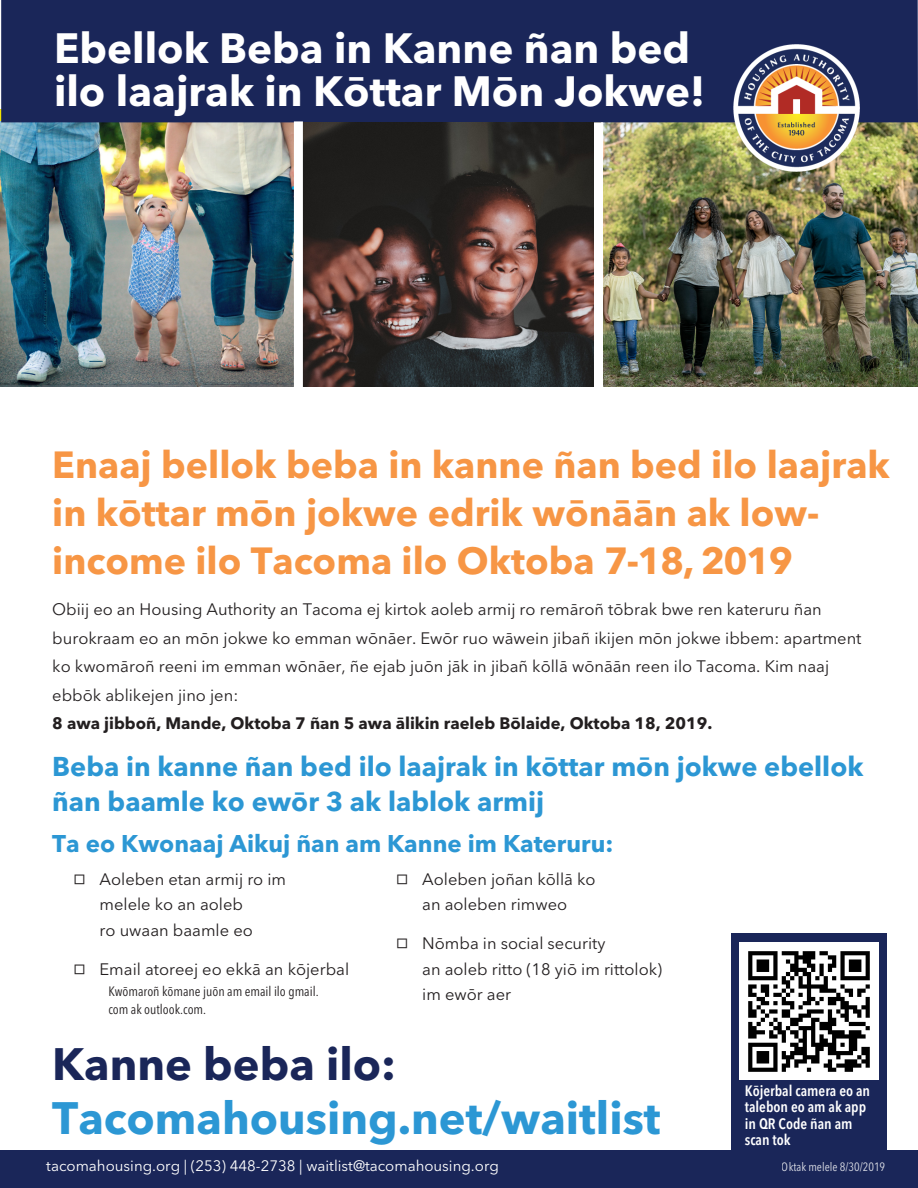
<style>
.page{position:relative;width:918px;height:1188px;background:#fff}
.page>*{position:absolute;margin:0;border:0;box-sizing:border-box;transform-origin:0 0}
.t1{font:700 45px "Avenir Next LT Pro";color:#2c97d4}
.t2{font:700 45px "Avenir Next LT Pro";color:#1a2659}
.t3{font:700 42px/43.5px "Avenir Next LT Pro";color:#fff}
.t4{font:700 37.5px/48px "Avenir Next LT Pro";color:#f79645}
.t5{font:700 27px/35.4px "Avenir Next LT Pro";color:#2c97d4}
.t6{font:700 24px "Avenir Next LT Pro";color:#2c97d4}
.t7{font:16.5px/25.5px "Avenir Next LT Pro";color:#231f20}
.t8{font:15px "Avenir Next LT Pro";color:#fff}
.t9{font:600 condensed 15px/16.5px "Avenir Next LT Pro";color:#fff}
.t10{font:condensed 13.5px/18px "Avenir Next LT Pro";color:#231f20}
.t11{font:condensed 12px "Avenir Next LT Pro";color:#fff}
.s1{font-weight:700}
.s2{font-family:"Leelawadee UI"}
</style>
<div class="page">
<div style="left:731px;top:933px;width:156px;height:219px;background:#1a2659"></div>
<img style="left:0;top:121px;width:294px;height:266px">
<img style="left:603px;top:122px;width:315px;height:265px">
<div style="left:1px;top:0;width:917px;height:122px;background:#1a2659"></div>
<img style="left:733px;top:45px;width:127px;height:126px">
<div style="left:0;top:1150px;width:918px;height:38px;background:#1a2659"></div>
<img style="left:303px;top:122px;width:291px;height:265px">
<div style="left:294px;top:121px;width:9px;height:270px;background:#fff"></div>
<div style="left:740px;top:942px;width:139px;height:138px;background:#fff"></div>
<img style="left:748px;top:951px;width:122px;height:121px">
<p class="t3" style="left:54px;top:26px;width:653px">Ebellok Beba in Kanne ñan bed ilo laajrak in Kōttar Mōn Jokwe!</p>
<p class="t4" style="left:52px;top:440px;width:839px">Enaaj bellok beba in kanne ñan bed ilo laajrak in kōttar mōn jokwe edrik wōnāān ak low&shy;income ilo Tacoma ilo Oktoba 7-18, 2019</p>
<p class="t7" style="left:52px;top:595px;width:811px;line-height:28.5px">Obiij eo an Housing Authority an Tacoma ej kirtok aoleb armij ro remāroñ tōbrak bwe ren kateruru ñan burokraam eo an mōn jokwe ko emman wōnāer. Ewōr ruo wāwein jibañ ikijen mōn jokwe ibbem: apartment ko kwomāroñ reeni im emman wōnāer, ñe ejab juōn jāk in jibañ kōllā wōnāān reen ilo Tacoma. Kim naaj ebbōk ablikejen jino jen:<br><span class="s1">8 awa jibboñ, Mande, Oktoba 7 ñan 5 awa ālikin raeleb Bōlaide, Oktoba 18, 2019.</span></p>
<p class="t5" style="left:52px;top:748px;width:813px">Beba in kanne ñan bed ilo laajrak in kōttar mōn jokwe ebellok ñan baamle ko ewōr 3 ak lablok armij</p>
<p class="t6" style="left:52px;top:829px;width:563px">Ta eo Kwonaaj Aikuj ñan am Kanne im Kateruru:</p>
<p class="t7" style="left:100px;top:866px;width:188px;text-indent:-27px"><span class="s2">◻</span> Aoleben etan armij ro im melele ko an aoleb<br>ro uwaan baamle eo</p>
<p class="t7" style="left:73px;top:956px;width:278px"><span class="s2">◻</span> Email atoreej eo ekkā an kōjerbal</p>
<p class="t7" style="left:395px;top:866px;width:202px;text-align:center"><span class="s2">◻</span> Aoleben joñan kōllā ko an aoleben rimweo</p>
<p class="t7" style="left:422px;top:931px;width:242px;text-indent:-27px"><span class="s2">◻</span> Nōmba in social security<br>an aoleb ritto (18 yiō im rittolok) im ewōr aer</p>
<p class="t10" style="left:108px;top:982px;width:212px">Kwōmaroñ kōmane juōn am email ilo gmail. com ak outlook.com.</p>
<p class="t2" style="left:52px;top:1036px;width:345px">Kanne beba ilo:</p>
<p class="t1" style="left:52px;top:1090px;width:610px">Tacomahousing.net/waitlist</p>
<p class="t9" style="left:745px;top:1082px;width:127px">Kōjerbal camera eo an talebon eo am ak app in QR Code ñan am scan tok</p>
<p class="t8" style="left:46px;top:1156px;width:454px">tacomahousing.org | (253) 448-2738 | waitlist@tacomahousing.org</p>
<p class="t11" style="left:782px;top:1160px;width:105px">Oktak melele 8/30/2019</p>
</div>
